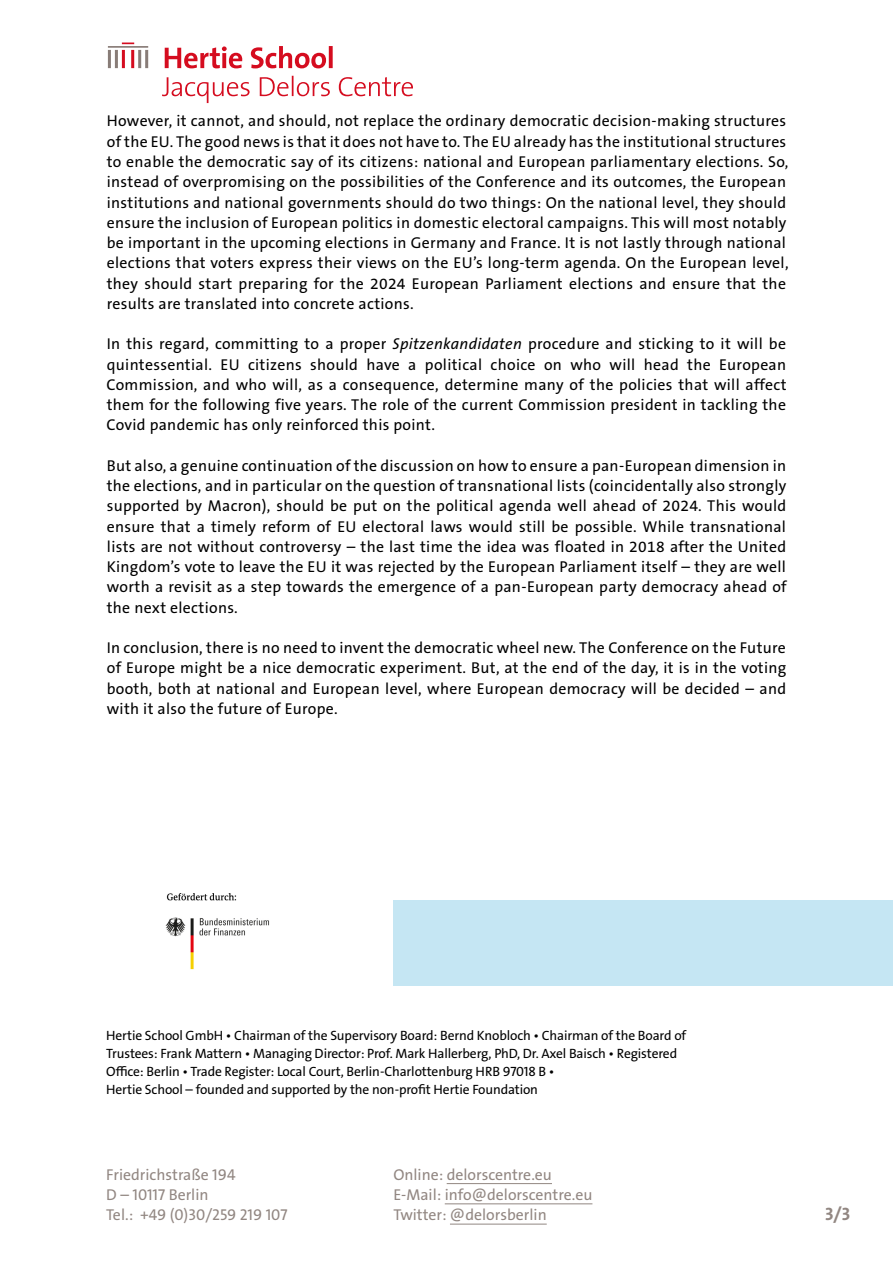
<style>
.page{position:relative;width:893px;height:1263px;background:#fff}
.page>*{position:absolute;margin:0;border:0;box-sizing:border-box;transform-origin:0 0}
.t1{font:700 18px "The Sans Os F";color:#928782}
.t2{font:15.75px/20.2px "The Sans B W5 Plain";letter-spacing:.02em;color:#000;text-align:justify}
.t3{font:15.75px/20.2px "The Sans Os F";color:#928782}
.t4{font:13.5px/18px "The Sans Os F";letter-spacing:-.01em;color:#000}
.s1{font-style:italic}
</style>
<div class="page">
<hr style="left:115px;top:50px;width:3px;height:18px;background:#887c77">
<hr style="left:108px;top:50px;width:3px;height:18px;background:#887c77">
<hr style="left:108px;top:46px;width:40px;height:2px;background:#887c77">
<svg style="left:122px;top:43px;width:291px;height:60px"></svg>
<hr style="left:447px;top:1183px;width:105px;height:1px;background:#928782">
<hr style="left:445px;top:1203px;width:147px;height:1px;background:#928782">
<hr style="left:450px;top:1224px;width:97px;height:1px;background:#928782">
<div style="left:393px;top:900px;width:500px;height:85px;background:#c5e6f3"></div>
<img style="left:165px;top:893px;width:105px;height:77px">
<p class="t2" style="left:107px;top:111px;width:683px;text-align:left">However, it cannot, and should, not replace the ordinary democratic decision-making structures of the EU. The good news is that it does not have to. The EU already has the institutional structures to enable the democratic say of its citizens: national and European parliamentary elections. So, instead of overpromising on the possibilities of the Conference and its outcomes, the European institutions and national governments should do two things: On the national level, they should ensure the inclusion of European politics in domestic electoral campaigns. This will most notably be important in the upcoming elections in Germany and France. It is not lastly through national elections that voters express their views on the EU’s long-term agenda. On the European level, they should start preparing for the 2024 European Parliament elections and ensure that the results are translated into concrete actions.</p>
<p class="t2" style="left:107px;top:334px;width:681px">In this regard, committing to a proper <span class="s1">Spitzenkandidaten</span> procedure and sticking to it will be quintessential. EU citizens should have a political choice on who will head the European Commission, and who will, as a consequence, determine many of the policies that will affect them for the following five years. The role of the current Commission president in tackling the Covid pandemic has only reinforced this point.</p>
<p class="t2" style="left:107px;top:455px;width:682px">But also, a genuine continuation of the discussion on how to ensure a pan-European dimension in the elections, and in particular on the question of transnational lists (coincidentally also strongly supported by Macron), should be put on the political agenda well ahead of 2024. This would ensure that a timely reform of EU electoral laws would still be possible. While transnational lists are not without controversy – the last time the idea was floated in 2018 after the United Kingdom’s vote to leave the EU it was rejected by the European Parliament itself – they are well worth a revisit as a step towards the emergence of a pan-European party democracy ahead of the next elections.</p>
<p class="t2" style="left:107px;top:638px;width:681px">In conclusion, there is no need to invent the democratic wheel new. The Conference on the Future of Europe might be a nice democratic experiment. But, at the end of the day, it is in the voting booth, both at national and European level, where European democracy will be decided – and with it also the future of Europe.</p>
<p class="t4" style="left:106px;top:1026px;width:581px">Hertie School GmbH • Chairman of the Supervisory Board: Bernd Knobloch • Chairman of the Board of Trustees: Frank Mattern • Managing Director: Prof. Mark Hallerberg, PhD, Dr. Axel Baisch • Registered Office: Berlin • Trade Register: Local Court, Berlin-Charlottenburg HRB 97018 B •<br>Hertie School – founded and supported by the non-profit Hertie Foundation</p>
<p class="t3" style="left:106px;top:1165px;width:183px">Friedrichstraße 194<br>D – 10117 Berlin<br>Tel.: +49 (0)30/259 219 107</p>
<p class="t3" style="left:393px;top:1164px;width:201px">Online: delorscentre.eu<br>E-Mail: info@delorscentre.eu<br>Twitter: @delorsberlin</p>
<p class="t1" style="left:825px;top:1203px;width:27px">3/3</p>
</div>
